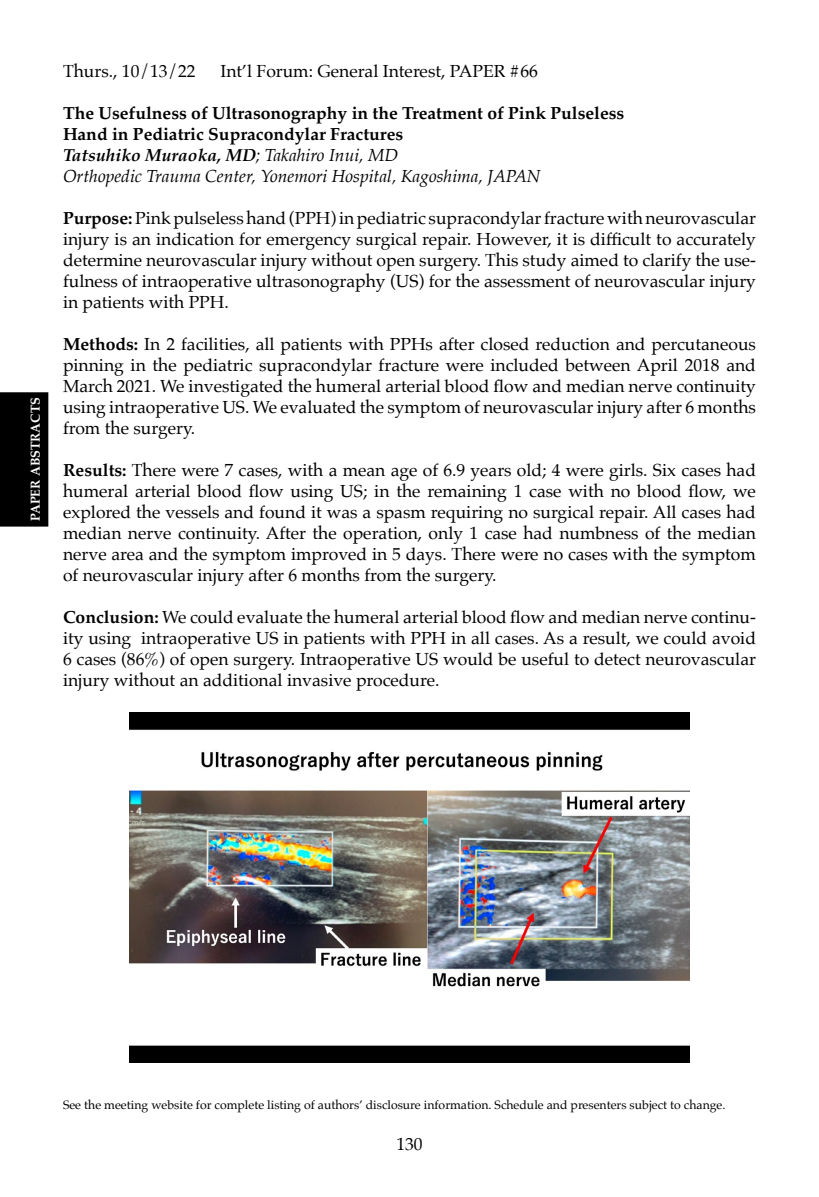
<style>
.page{position:relative;width:819px;height:1197px;background:#fff}
.page>*{position:absolute;margin:0;border:0;box-sizing:border-box;transform-origin:0 0}
.t1{font:17.5px/21px "Palatino";color:#000;text-align:justify}
.t2{font:700 17.5px/21px "Palatino";color:#000}
.t3{font:700 13.12px "Palatino";color:#fff}
.t4{font:12.25px "Palatino";color:#000}
.s1{font-style:italic}
.s2{font-weight:400;font-style:italic}
.s3{font-weight:700}
</style>
<div class="page">
<div style="left:0;top:392px;width:48px;height:135px;background:#000"></div>
<img style="left:129px;top:712px;width:561px;height:350px">
<p class="t3" style="left:24px;top:521px;width:125px;rotate:-90deg">PAPER ABSTRACTS</p>
<p class="t1" style="left:63px;top:61px;width:134px">Thurs., 10/13/22</p>
<p class="t1" style="left:220px;top:61px;width:319px">Int’l Forum: General Interest, PAPER #66</p>
<p class="t2" style="left:63px;top:103px;width:563px">The Usefulness of Ultrasonography in the Treatment of Pink Pulseless Hand in Pediatric Supracondylar Fractures<br><span class="s1">Tatsuhiko Muraoka, MD</span><span class="s2">; Takahiro Inui, MD<br>Orthopedic Trauma Center, Yonemori Hospital, Kagoshima, JAPAN</span></p>
<p class="t1" style="left:63px;top:208px;width:695px"><span class="s3">Purpose:</span> Pink pulseless hand (PPH) in pediatric supracondylar fracture with neurovascular injury is an indication for emergency surgical repair. However, it is difficult to accurately determine neurovascular injury without open surgery. This study aimed to clarify the use&shy;fulness of intraoperative ultrasonography (US) for the assessment of neurovascular injury in patients with PPH.</p>
<p class="t1" style="left:63px;top:334px;width:695px"><span class="s3">Methods:</span> In 2 facilities, all patients with PPHs after closed reduction and percutaneous pinning in the pediatric supracondylar fracture were included between April 2018 and March 2021. We investigated the humeral arterial blood flow and median nerve continuity using intraoperative US. We evaluated the symptom of neurovascular injury after 6 months from the surgery.</p>
<p class="t1" style="left:63px;top:460px;width:695px"><span class="s3">Results:</span> There were 7 cases, with a mean age of 6.9 years old; 4 were girls. Six cases had humeral arterial blood flow using US; in the remaining 1 case with no blood flow, we explored the vessels and found it was a spasm requiring no surgical repair. All cases had median nerve continuity. After the operation, only 1 case had numbness of the median nerve area and the symptom improved in 5 days. There were no cases with the symptom of neurovascular injury after 6 months from the surgery.</p>
<p class="t1" style="left:63px;top:607px;width:695px"><span class="s3">Conclusion:</span> We could evaluate the humeral arterial blood flow and median nerve continu&shy;ity using intraoperative US in patients with PPH in all cases. As a result, we could avoid 6 cases (86%) of open surgery. Intraoperative US would be useful to detect neurovascular injury without an additional invasive procedure.</p>
<p class="t4" style="left:63px;top:1095px;width:664px">See the meeting website for complete listing of authors’ disclosure information. Schedule and presenters subject to change.</p>
<p class="t1" style="left:396px;top:1133px;width:28px">130</p>
</div>
